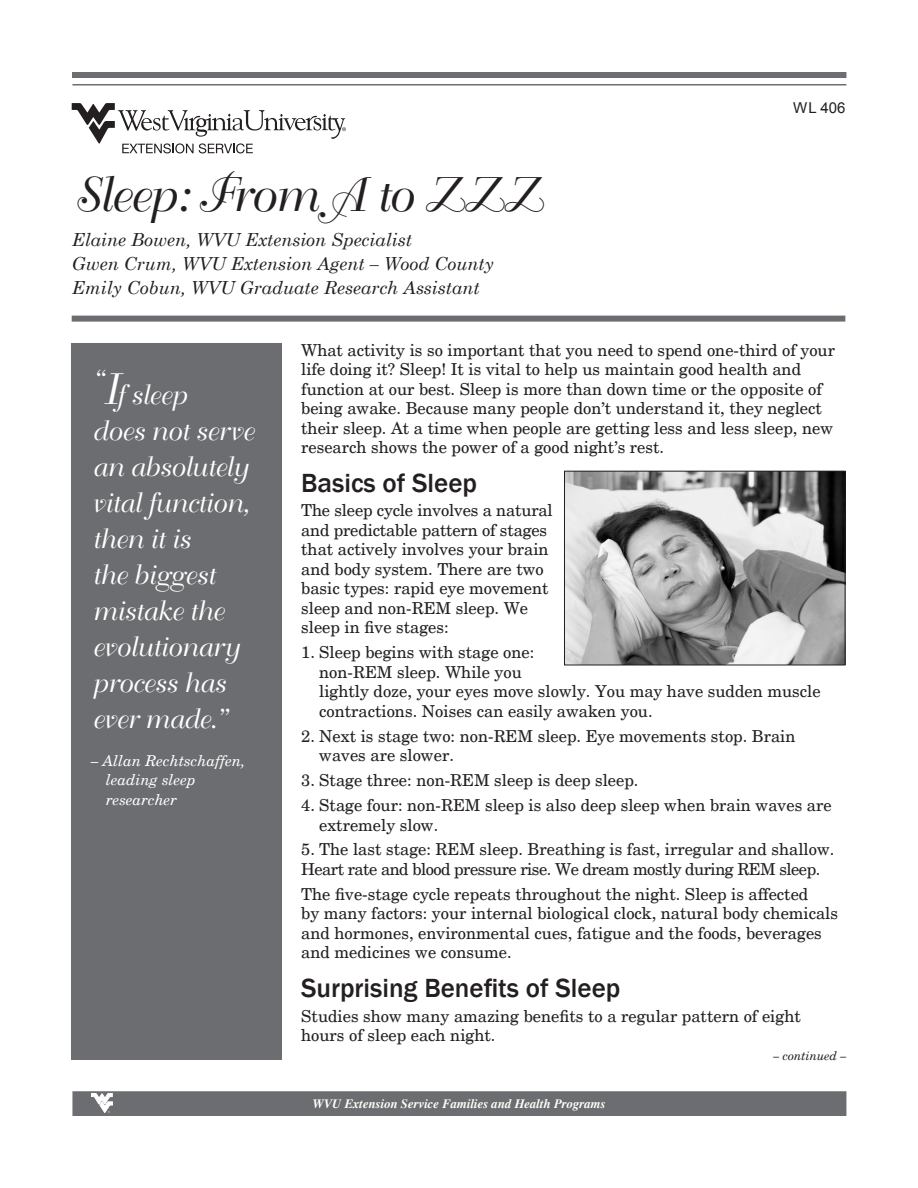
<style>
.page{position:relative;width:918px;height:1188px;background:#fff}
.page>*{position:absolute;margin:0;border:0;box-sizing:border-box;transform-origin:0 0}
.t1{font:48px "Bellevue";letter-spacing:-.015em;color:#231f20}
.t2{font:27px/36px "Bellevue Pro";color:#fff}
.t3{font:500 27px "Franklin Gothic";color:#231f20}
.t4{font:italic 18px/24px "Century Schoolbook";color:#231f20}
.Body_text{font:16.5px/19.5px "New Century Schlbk";color:#231f20}
.Body_text-2{font:16.5px/19.5px "New Century Schlbk";letter-spacing:-.03em;color:#231f20}
.t5{font:italic 15px/19.5px "New Century Schlbk";color:#fff}
.t6{font:15px "Arial";color:#231f20}
.t7{font:italic 700 12.75px "Times";color:#fff}
.Continued{font:italic 12px "New Century Schlbk";color:#231f20}
.s1{font-family:"Bellevue";font-size:43.5px}
</style>
<div class="page">
<div style="left:72px;top:72px;width:774px;height:6px;background:#6c6d70"></div>
<hr style="left:72px;top:84px;width:774px;height:2px;background:#6c6d70">
<div style="left:72px;top:1091px;width:774px;height:25px;background:#6c6d70;border:2px solid #6c6d70"></div>
<svg style="left:91px;top:1093px;width:22px;height:20px"></svg>
<div style="left:72px;top:343px;width:210px;height:717px;background:#6c6d70"></div>
<div style="left:72px;top:316px;width:773px;height:6px;background:#6c6d70"></div>
<svg style="left:72px;top:103px;width:274px;height:50px"></svg>
<img style="left:566px;top:473px;width:277px;height:190px">
<div style="left:564px;top:471px;width:281px;height:194px;border:1px solid #231f20"></div>
<p class="t1" style="left:72px;top:169px;width:470px">Sleep: From A to ZZZ</p>
<p class="t4" style="left:72px;top:227px;width:423px">Elaine Bowen, WVU Extension Specialist<br>Gwen Crum, WVU Extension Agent – Wood County<br>Emily Cobun, WVU Graduate Research Assistant</p>
<p class="t6" style="left:793px;top:97px;width:54px">WL 406</p>
<p class="t2" style="left:91px;top:377px;width:163px">“<span class="s1">I</span>f sleep<br>does not serve an absolutely vital function, then it is<br>the biggest mistake the evolutionary process has ever made.”</p>
<p class="t5" style="left:106px;top:751px;width:141px;text-indent:-15px">– Allan Rechtschaffen, leading sleep researcher</p>
<p class="Body_text" style="left:301px;top:340px;width:535px">What activity is so important that you need to spend one-third of your life doing it? Sleep! It is vital to help us maintain good health and function at our best. Sleep is more than down time or the opposite of being awake. Because many people don’t understand it, they neglect their sleep. At a time when people are getting less and less sleep, new research shows the power of a good night’s rest.</p>
<p class="t3" style="left:301px;top:466px;width:177px">Basics of Sleep</p>
<p class="Body_text" style="left:301px;top:501px;width:253px">The sleep cycle involves a natural and predictable pattern of stages that actively involves your brain and body system. There are two basic types: rapid eye movement sleep and non-REM sleep. We sleep in five stages:</p>
<p class="Body_text" style="left:319px;top:643px;width:503px;text-indent:-18px">1. Sleep begins with stage one:<br>non-REM sleep. While you<br>lightly doze, your eyes move slowly. You may have sudden muscle contractions. Noises can easily awaken you.</p>
<p class="Body_text" style="left:319px;top:726px;width:478px;text-indent:-18px">2. Next is stage two: non-REM sleep. Eye movements stop. Brain waves are slower.</p>
<p class="Body_text" style="left:301px;top:771px;width:339px">3. Stage three: non-REM sleep is deep sleep.</p>
<p class="Body_text" style="left:319px;top:796px;width:514px;text-indent:-18px">4. Stage four: non-REM sleep is also deep sleep when brain waves are extremely slow.</p>
<p class="Body_text-2" style="left:301px;top:840px;width:535px">5. The last stage: REM sleep. Breathing is fast, irregular and shallow.<br>Heart rate and blood pressure rise. We dream mostly during REM sleep.</p>
<p class="Body_text" style="left:301px;top:884px;width:538px">The five-stage cycle repeats throughout the night. Sleep is affected<br>by many factors: your internal biological clock, natural body chemicals and hormones, environmental cues, fatigue and the foods, beverages and medicines we consume.</p>
<p class="t3" style="left:301px;top:971px;width:321px">Surprising Benefits of Sleep</p>
<p class="Body_text" style="left:301px;top:1006px;width:501px">Studies show many amazing benefits to a regular pattern of eight hours of sleep each night.</p>
<p class="Continued" style="left:774px;top:1049px;width:74px">– continued –</p>
<p class="t7" style="left:312px;top:1096px;width:295px">WVU Extension Service Families and Health Programs</p>
</div>
